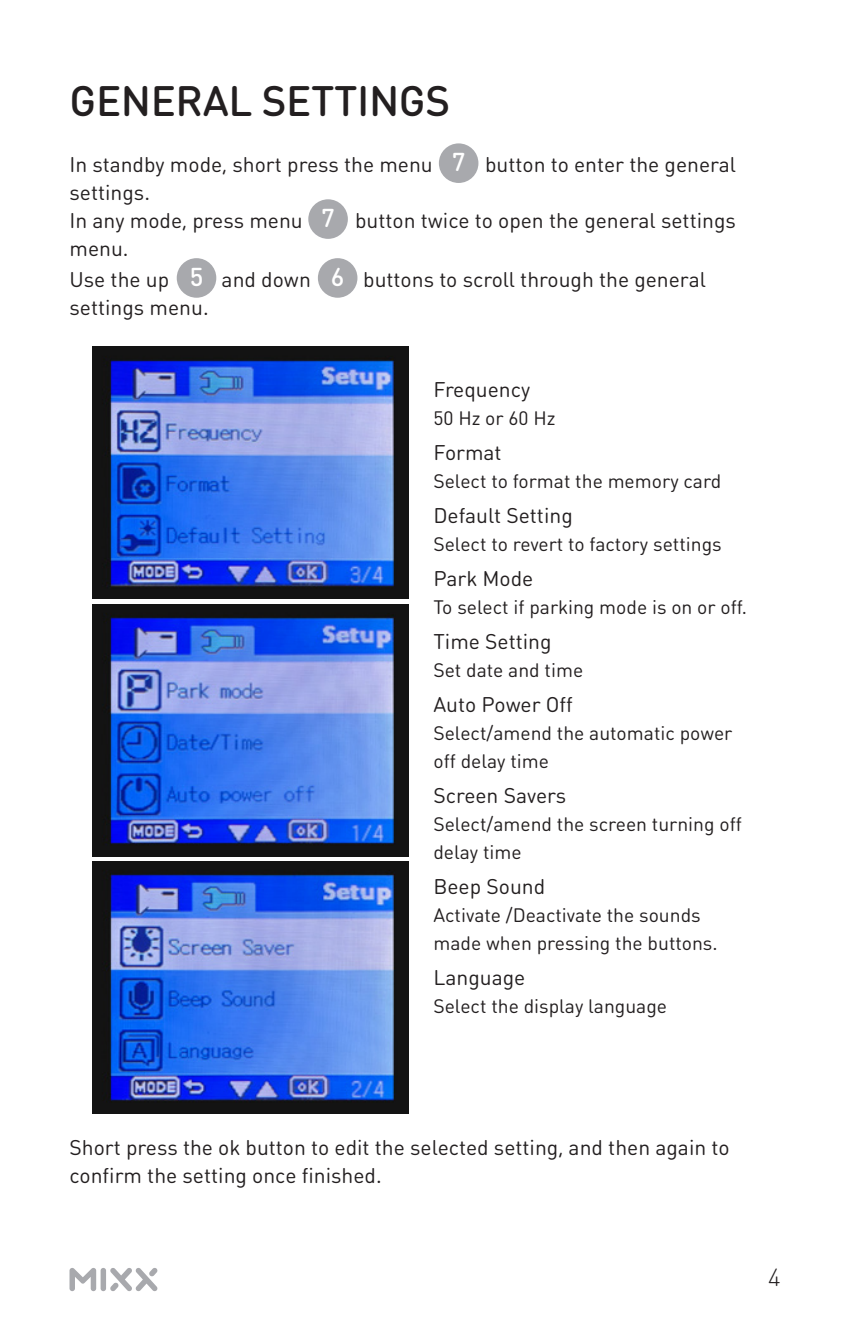
<style>
.page{position:relative;width:844px;height:1320px;background:#fff}
.page>*{position:absolute;margin:0;border:0;box-sizing:border-box;transform-origin:0 0}
.t1{font:500 42px "DIN Round Pro";letter-spacing:-.01em;color:#231f20}
.t2{font:500 25.55px "DIN Round Pro";color:#fff}
.t3{font:300 24.5px "DIN Round Pro";color:#231f20}
.t4{font:21px/28px "DIN Round Pro";color:#231f20}
.t5{font:19.25px/28px "DIN Round Pro";color:#231f20}
</style>
<div class="page">
<img style="left:93px;top:604px;width:315px;height:252px">
<div style="left:177px;top:258px;width:39px;height:40px;background:#a8a9ad;border-radius:50%"></div>
<div style="left:318px;top:258px;width:39px;height:40px;background:#a8a9ad;border-radius:50%"></div>
<div style="left:308px;top:199px;width:40px;height:40px;background:#a8a9ad;border-radius:50%"></div>
<div style="left:439px;top:143px;width:39px;height:40px;background:#a8a9ad;border-radius:50%"></div>
<svg style="left:69px;top:1268px;width:89px;height:23px"></svg>
<img style="left:93px;top:347px;width:315px;height:252px">
<img style="left:93px;top:861px;width:315px;height:252px">
<p class="t1" style="left:69px;top:73px;width:382px">GENERAL SETTINGS</p>
<p class="t4" style="left:69px;top:149px;width:364px">In standby mode, short press the menu</p>
<p class="t4" style="left:485px;top:149px;width:252px">button to enter the general</p>
<p class="t4" style="left:69px;top:177px;width:82px">settings.</p>
<p class="t4" style="left:69px;top:205px;width:235px">In any mode, press menu</p>
<p class="t4" style="left:355px;top:205px;width:382px">button twice to open the general settings</p>
<p class="t4" style="left:69px;top:233px;width:61px">menu.</p>
<p class="t4" style="left:69px;top:265px;width:101px">Use the up</p>
<p class="t4" style="left:221px;top:265px;width:91px">and down</p>
<p class="t4" style="left:363px;top:265px;width:344px">buttons to scroll through the general</p>
<p class="t4" style="left:69px;top:293px;width:141px">settings menu.</p>
<p class="t2" style="left:451px;top:145px;width:15px">7</p>
<p class="t2" style="left:321px;top:201px;width:15px">7</p>
<p class="t2" style="left:190px;top:259px;width:15px">5</p>
<p class="t2" style="left:331px;top:259px;width:15px">6</p>
<p class="t4" style="left:433px;top:374px;width:98px">Frequency</p>
<p class="t5" style="left:433px;top:403px;width:124px">50 Hz or 60 Hz</p>
<p class="t4" style="left:433px;top:437px;width:70px">Format</p>
<p class="t5" style="left:433px;top:466px;width:289px">Select to format the memory card</p>
<p class="t4" style="left:433px;top:500px;width:141px">Default Setting</p>
<p class="t5" style="left:433px;top:529px;width:290px">Select to revert to factory settings</p>
<p class="t4" style="left:433px;top:563px;width:101px">Park Mode</p>
<p class="t5" style="left:433px;top:592px;width:315px">To select if parking mode is on or off.</p>
<p class="t4" style="left:433px;top:626px;width:120px">Time Setting</p>
<p class="t5" style="left:433px;top:655px;width:151px">Set date and time</p>
<p class="t4" style="left:433px;top:689px;width:141px">Auto Power Off</p>
<p class="t5" style="left:433px;top:718px;width:300px">Select/amend the automatic power off delay time</p>
<p class="t4" style="left:433px;top:780px;width:134px">Screen Savers</p>
<p class="t5" style="left:433px;top:809px;width:310px">Select/amend the screen turning off delay time</p>
<p class="t4" style="left:433px;top:871px;width:113px">Beep Sound</p>
<p class="t5" style="left:433px;top:900px;width:286px">Activate /Deactivate the sounds made when pressing the buttons.</p>
<p class="t4" style="left:433px;top:962px;width:93px">Language</p>
<p class="t5" style="left:433px;top:991px;width:235px">Select the display language</p>
<p class="t4" style="left:69px;top:1132px;width:661px">Short press the ok button to edit the selected setting, and then again to confirm the setting once finished.</p>
<p class="t3" style="left:768px;top:1261px;width:14px">4</p>
</div>
